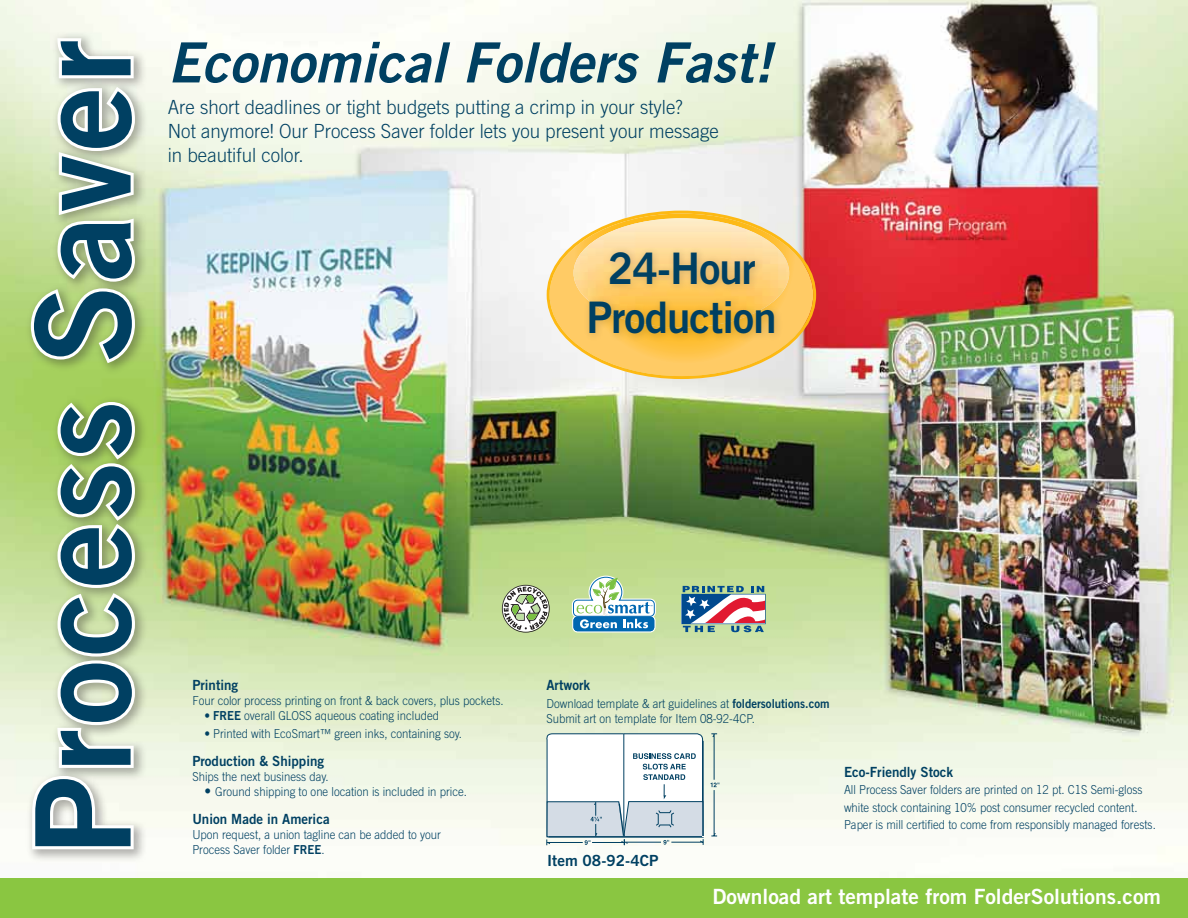
<style>
.page{position:relative;width:1188px;height:918px;background:#fff}
.page>*{position:absolute;margin:0;border:0;box-sizing:border-box;transform-origin:0 0}
.t1{font:132px "Trade Gothic Bold Two";letter-spacing:.03em;color:#004062}
.t2{font:italic 55.5px "Trade Gothic Bold Two";color:#004062}
.t3{font:43.5px/49.5px "Trade Gothic Bold Two";letter-spacing:-.02em;color:#004062;text-align:center;scale:.96 1}
.t4{font:21px "Trade Gothic Bold Two";color:#fff}
.t5{font:300 19.5px/24px "Trade Gothic";color:#004062;scale:.96 1}
.t6{font:15.3px "Trade Gothic Bold Two";color:#004062}
.t7{font:14.1px "Trade Gothic Bold Two";color:#004062;scale:.95 1}
.t8{font:300 12.3px/15px "Trade Gothic";color:#004062;scale:.92 1}
.s1{font-family:"Trade Gothic Bold Two";font-weight:400}
.s2{font-family:"Trade Gothic Bold Two";font-weight:400;font-size:14.1px}
</style>
<div class="page">
<img style="left:0;top:0;width:1187px;height:855px">
<div style="left:25px;top:31px;width:123px;height:832px;background:#231f20;opacity:.35"></div>
<svg style="left:29px;top:398px;width:109px;height:454px"></svg>
<svg style="left:28px;top:35px;width:110px;height:332px"></svg>
<svg style="left:572px;top:576px;width:84px;height:56px"></svg>
<svg style="left:547px;top:211px;width:269px;height:168px"></svg>
<img style="left:574px;top:218px;width:215px;height:110px">
<div style="left:583px;top:245px;width:200px;height:99px;background:#231f20;opacity:.2"></div>
<div style="left:0;top:878px;width:1188px;height:40px;background:#8ac641"></div>
<hr style="left:714px;top:734px;width:1px;height:46px;background:#004062">
<hr style="left:714px;top:790px;width:1px;height:46px;background:#004062">
<svg style="left:711px;top:833px;width:6px;height:4px"></svg>
<svg style="left:711px;top:733px;width:6px;height:4px"></svg>
<svg style="left:711px;top:783px;width:9px;height:4px"></svg>
<svg style="left:546px;top:733px;width:158px;height:112px"></svg>
<svg style="left:681px;top:586px;width:85px;height:46px"></svg>
<svg style="left:502px;top:585px;width:48px;height:48px"></svg>
<h1 class="t1" style="left:2px;top:855px;width:817px;rotate:-90deg">Process Saver</h1>
<h2 class="t2" style="left:168px;top:28px;width:606px">Economical Folders Fast!</h2>
<h3 class="t5" style="left:168px;top:95px;width:576px">Are short deadlines or tight budgets putting a crimp in your style?<br>Not anymore! Our Process Saver folder lets you present your message in beautiful color.</h3>
<h3 class="t3" style="left:587px;top:243px;width:199px">24-Hour<br>Production</h3>
<p class="t7" style="left:192px;top:677px;width:50px">Printing</p>
<p class="t8" style="left:192px;top:693px;width:340px">Four color process printing on front &amp; back covers, plus pockets.</p>
<p class="t8" style="left:204px;top:708px;width:257px">• <span class="s1">FREE</span> overall GLOSS aqueous coating included</p>
<p class="t8" style="left:204px;top:726px;width:282px">• Printed with EcoSmart™ green inks, containing soy.</p>
<p class="t7" style="left:192px;top:752px;width:140px">Production &amp; Shipping</p>
<p class="t8" style="left:192px;top:769px;width:150px">Ships the next business day.</p>
<p class="t8" style="left:204px;top:784px;width:287px"><span class="s2">•</span> Ground shipping to one location is included in price.</p>
<p class="t7" style="left:192px;top:810px;width:146px">Union Made in America</p>
<p class="t8" style="left:192px;top:827px;width:272px">Upon request, a union tagline can be added to your<br>Process Saver folder <span class="s1">FREE</span>.</p>
<p class="t7" style="left:546px;top:677px;width:47px">Artwork</p>
<p class="t8" style="left:546px;top:696px;width:309px">Download template &amp; art guidelines at <span class="s1">foldersolutions.com<br></span>Submit art on template for Item 08-92-4CP.</p>
<p class="t6" style="left:547px;top:851px;width:113px">Item 08-92-4CP</p>
<p class="t7" style="left:844px;top:763px;width:116px">Eco-Friendly Stock</p>
<p class="t8" style="left:844px;top:781px;width:340px;line-height:17.4px">All Process Saver folders are printed on 12 pt. C1S Semi-gloss white stock containing 10% post consumer recycled content.<br>Paper is mill certified to come from responsibly managed forests.</p>
<h3 class="t4" style="left:712px;top:883px;width:450px">Download art template from FolderSolutions.com</h3>
</div>
